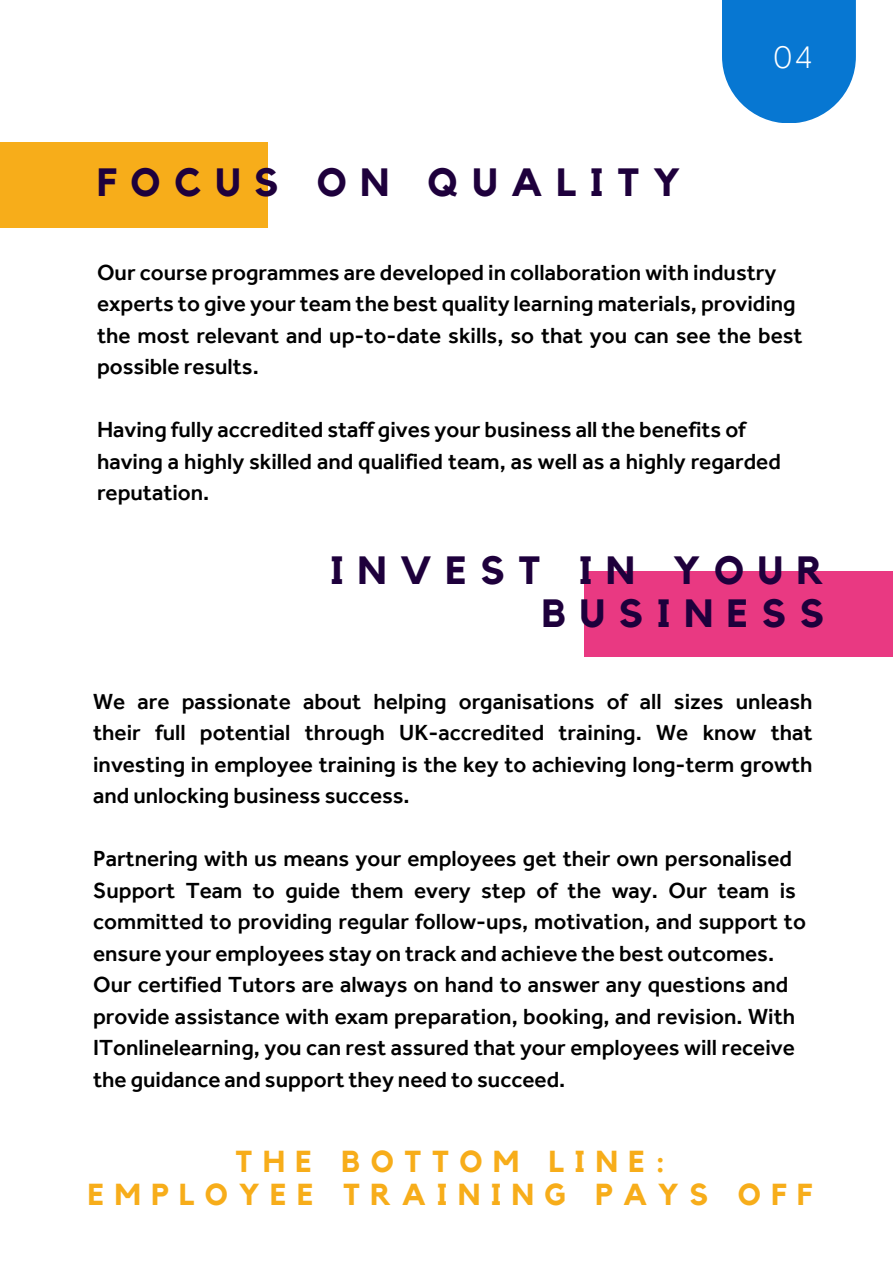
<style>
.page{position:relative;width:893px;height:1264px;background:#fff}
.page>*{position:absolute;margin:0;border:0;box-sizing:border-box;transform-origin:0 0}
.t1{font:700 39.3px/42.8px "Kollektif";letter-spacing:.35em;color:#1e003c;text-align:right}
.t2{font:300 34.5px "Effra";color:#fff}
.t3{font:700 30.3px/32.5px "Kollektif";letter-spacing:.35em;color:#f7ad1a;text-align:center}
.t4{font:500 22.5px/31.5px "Effra";color:#000}
</style>
<div class="page">
<div style="left:0;top:142px;width:267px;height:86px;background:#f7ad1a"></div>
<svg style="left:722px;top:0;width:133px;height:123px;background:#2286d6"></svg>
<div style="left:584px;top:571px;width:308px;height:86px;background:#e93982"></div>
<p class="t1" style="left:97px;top:163px;width:584px">FOCUS ON QUALITY</p>
<p class="t2" style="left:773px;top:36px;width:41px">04</p>
<p class="t4" style="left:97px;top:256px;width:707px">Our course programmes are developed in collaboration with industry experts to give your team the best quality learning materials, providing the most relevant and up-to-date skills, so that you can see the best possible results.</p>
<p class="t4" style="left:97px;top:414px;width:685px">Having fully accredited staff gives your business all the benefits of having a highly skilled and qualified team, as well as a highly regarded reputation.</p>
<p class="t1" style="left:330px;top:550px;width:495px">INVEST IN YOUR<br>BUSINESS</p>
<p class="t4" style="left:93px;top:685px;width:720px;text-align:justify">We are passionate about helping organisations of all sizes unleash their full potential through UK-accredited training. We know that investing in employee training is the key to achieving long-term growth and unlocking business success.</p>
<p class="t4" style="left:93px;top:842px;width:714px">Partnering with us means your employees get their own personalised Support Team to guide them every step of the way. Our team is committed to providing regular follow-ups, motivation, and support to ensure your employees stay on track and achieve the best outcomes.<br>Our certified Tutors are always on hand to answer any questions and provide assistance with exam preparation, booking, and revision. With ITonlinelearning, you can rest assured that your employees will receive the guidance and support they need to succeed.</p>
<p class="t3" style="left:88px;top:1146px;width:726px">THE BOTTOM LINE:<br>EMPLOYEE TRAINING PAYS OFF</p>
</div>
